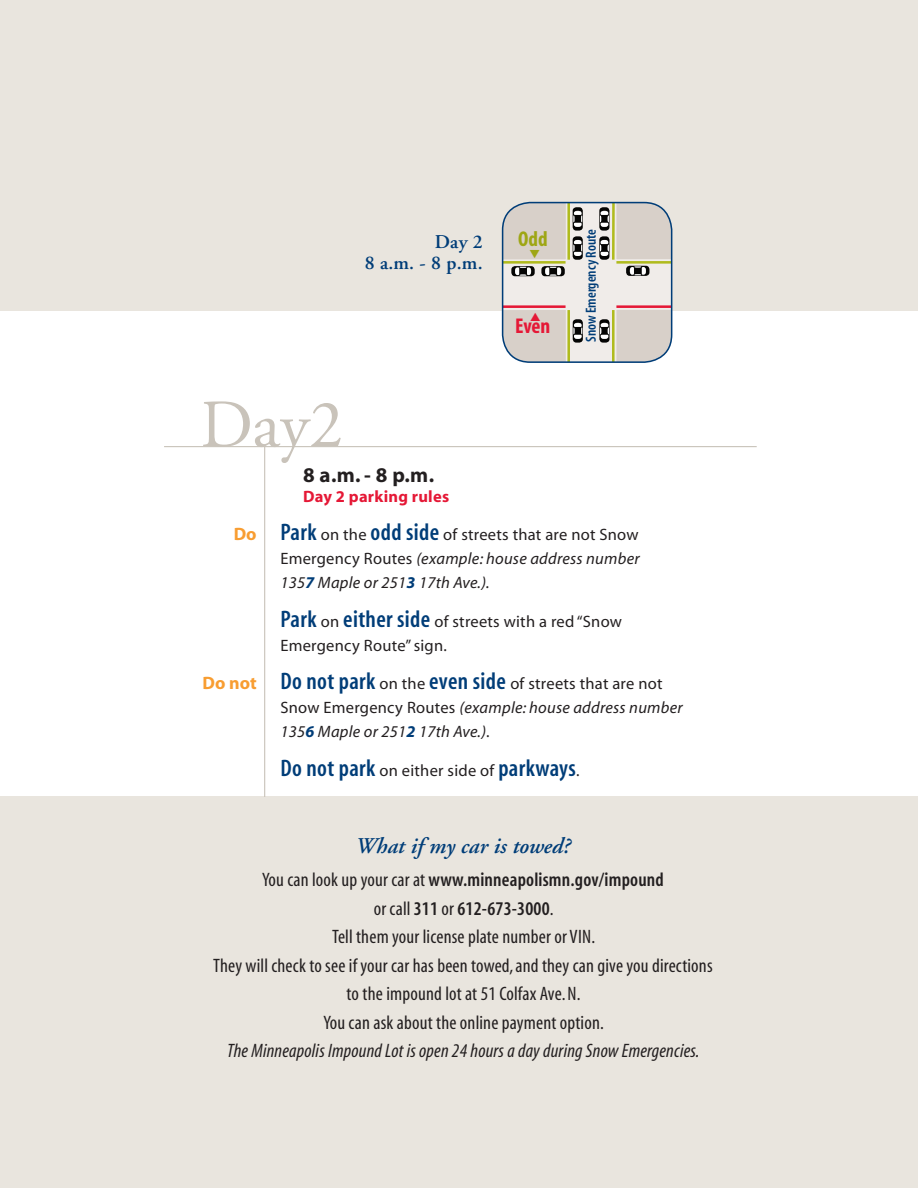
<style>
.page{position:relative;width:918px;height:1188px;background:#fff}
.page>*{position:absolute;margin:0;border:0;box-sizing:border-box;transform-origin:0 0}
.t1{font:67.5px "Adobe Garamond";color:#c9c3ba}
.t2{font:600 condensed 24px "Myriad";letter-spacing:.015em;color:#003d78}
.t3{font:italic 600 22.5px "Adobe Garamond";color:#003d78}
.t4{font:700 condensed 21.45px "Myriad";color:#e51836}
.t5{font:700 condensed 21.45px "Myriad";color:#9ea615}
.t6{font:700 21px "Myriad";color:#231f20}
.t7{font:condensed 19.5px "Myriad";letter-spacing:.01em;color:#231f20}
.t8{font:600 condensed 19.5px "Myriad";letter-spacing:.01em;color:#231f20}
.t9{font:italic condensed 19.5px "Myriad";letter-spacing:.01em;color:#231f20}
.t10{font:600 19.5px "Adobe Garamond";color:#003d78}
.t11{font:700 18px "Myriad";letter-spacing:.005em;color:#f89d31}
.t12{font:16.5px "Myriad";letter-spacing:.015em;color:#231f20}
.t13{font:italic 16.5px/24px "Myriad";letter-spacing:.015em;color:#231f20}
.t14{font:700 16.5px "Myriad";letter-spacing:.015em;color:#e51836}
.t15{font:600 condensed 14.7px "Myriad";color:#003d78}
.s1{font-weight:600;font-stretch:condensed;font-size:24px;color:#003d78}
.s2{font-style:normal}
.s3{font-weight:700;color:#003d78}
.s4{font-weight:400;font-stretch:normal;font-size:16.5px;color:#231f20}
.s5{font-weight:400}
</style>
<div class="page">
<div style="left:0;top:0;width:918px;height:311px;background:#e9e5de"></div>
<div style="left:0;top:797px;width:918px;height:391px;background:#e9e5de"></div>
<hr style="left:164px;top:446px;width:593px;height:1px;background:#c9c3ba">
<hr style="left:264px;top:447px;width:1px;height:350px;background:#c9c3ba">
<hr style="left:789px;top:203px;width:1px;height:159px;background:#f0ece9">
<hr style="left:706px;top:260px;width:1px;height:51px;background:#f0ece9">
<svg style="left:503px;top:203px;width:169px;height:159px"></svg>
<p class="t10" style="left:435px;top:231px;width:49px">Day 2</p>
<p class="t10" style="left:365px;top:253px;width:120px">8 a.m. - 8 p.m.</p>
<p class="t1" style="left:200px;top:389px;width:144px">Day2</p>
<p class="t6" style="left:303px;top:464px;width:133px">8 a.m. - 8 p.m.</p>
<p class="t14" style="left:303px;top:488px;width:148px">Day 2 parking rules</p>
<p class="t5" style="left:518px;top:228px;width:31px">Odd</p>
<p class="t4" style="left:515px;top:315px;width:37px">Even</p>
<p class="t15" style="left:584px;top:342px;width:115px;rotate:-90deg">Snow Emergency Route</p>
<p class="t11" style="left:234px;top:525px;width:25px">Do</p>
<p class="t11" style="left:203px;top:673px;width:56px">Do not</p>
<p class="t12" style="left:280px;top:527px;width:360px"><span class="s1">Park</span> on the <span class="s1">odd side</span> of streets that are not Snow</p>
<p class="t13" style="left:280px;top:547px;width:361px"><span class="s2">Emergency Routes</span> (example: house address number</p>
<p class="t13" style="left:280px;top:571px;width:211px">135<span class="s3">7</span> Maple or 251<span class="s3">3</span> 17th Ave.).</p>
<p class="t12" style="left:280px;top:614px;width:343px"><span class="s1">Park</span> on <span class="s1">either side</span> of streets with a red “Snow</p>
<p class="t12" style="left:280px;top:638px;width:168px">Emergency Route” sign.</p>
<p class="t12" style="left:280px;top:675px;width:384px"><span class="s1">Do not park</span> on the <span class="s1">even side</span> of streets that are not</p>
<p class="t13" style="left:280px;top:696px;width:404px"><span class="s2">Snow Emergency Routes</span> (example: house address number<br>135<span class="s3">6</span> Maple or 251<span class="s3">2</span> 17th Ave.)<span class="s2">.</span></p>
<p class="t2" style="left:280px;top:756px;width:301px">Do not park <span class="s4">on either side of</span> parkways<span class="s4">.</span></p>
<p class="t3" style="left:356px;top:834px;width:216px">What if my car is towed?</p>
<p class="t8" style="left:262px;top:870px;width:403px"><span class="s5">You can look up your car at</span> www.minneapolismn.gov/impound</p>
<p class="t8" style="left:374px;top:898px;width:181px"><span class="s5">or call</span> 311 <span class="s5">or</span> 612-673-3000<span class="s5">.</span></p>
<p class="t7" style="left:332px;top:927px;width:265px">Tell them your license plate number or VIN.</p>
<p class="t7" style="left:213px;top:955px;width:501px">They will check to see if your car has been towed, and they can give you directions</p>
<p class="t7" style="left:347px;top:984px;width:236px">to the impound lot at 51 Colfax Ave. N.</p>
<p class="t7" style="left:323px;top:1012px;width:282px">You can ask about the online payment option.</p>
<p class="t9" style="left:227px;top:1041px;width:474px">The Minneapolis Impound Lot is open 24 hours a day during Snow Emergencies.</p>
</div>
